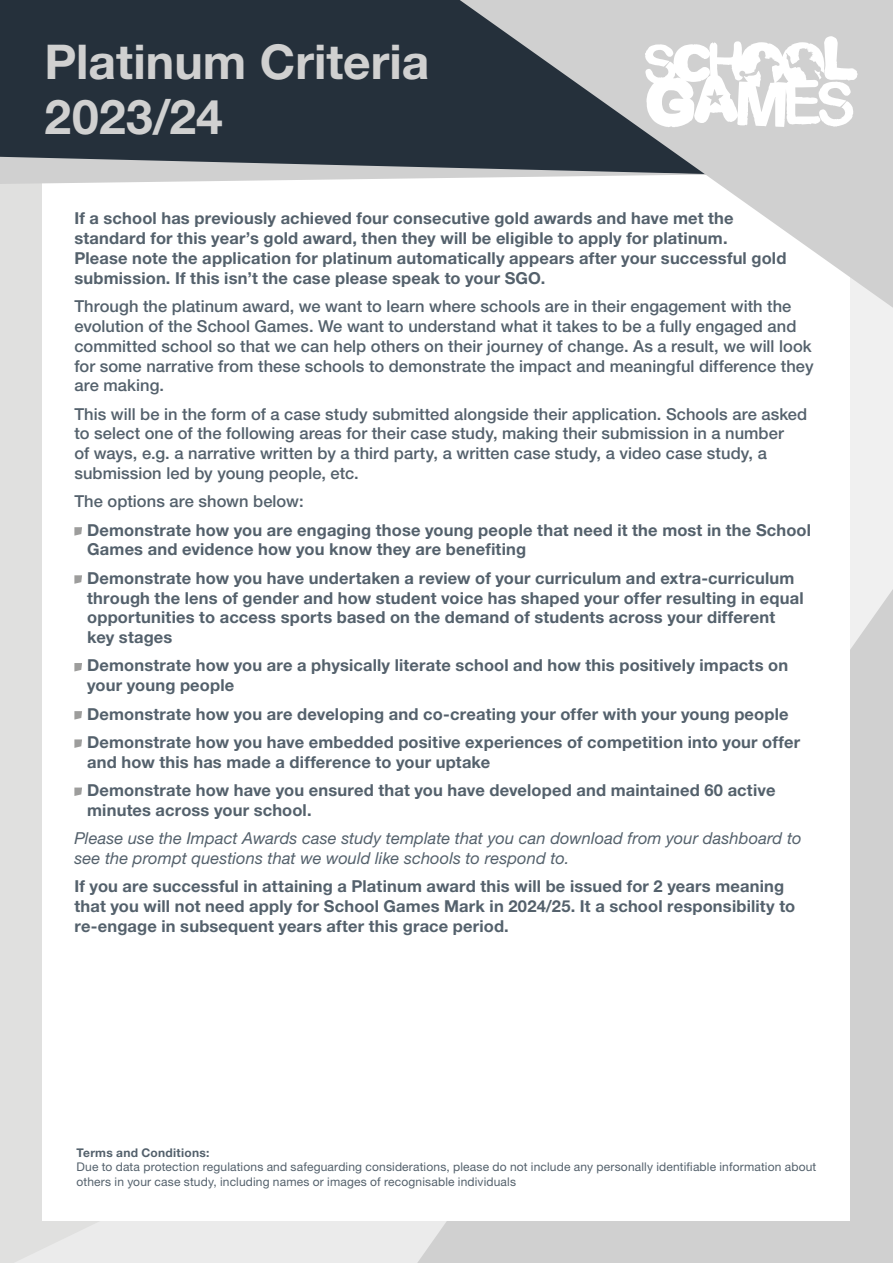
<style>
.page{position:relative;width:893px;height:1263px;background:#fff}
.page>*{position:absolute;margin:0;border:0;box-sizing:border-box;transform-origin:0 0}
.t1{font:700 48px/55.5px "Helvetica Neue LT Pro";color:#d0d0d0}
.t2{font:700 16.5px/19.8px "Helvetica Neue LT Pro";letter-spacing:.01em;color:#54616c}
.t3{font:500 16.5px/19.8px "Helvetica Neue LT Pro";letter-spacing:.005em;color:#54616c}
.t4{font:italic 16.5px/19.8px "Helvetica Neue LT Pro";letter-spacing:.005em;color:#54616c}
.t5{font:12px/14.4px "Helvetica Neue LT Pro";letter-spacing:.015em;color:#54616c}
.t6{font:700 12px "Helvetica Neue LT Pro";letter-spacing:.02em;color:#54616c}
</style>
<div class="page">
<div style="left:0;top:184px;width:42px;height:589px;background:#e0e0df"></div>
<div style="left:850px;top:308px;width:43px;height:281px;background:#f0f0f0"></div>
<svg style="left:14px;top:924px;width:403px;height:339px;background:#e7e7e6"></svg>
<div style="left:417px;top:589px;width:476px;height:674px;background:#d0d0d0"></div>
<div style="left:43px;top:43px;width:807px;height:1177px;background:#fff"></div>
<div style="left:0;top:0;width:460px;height:157px;background:#25303b"></div>
<svg style="left:0;top:157px;width:460px;height:27px;background:#b3b5b7"></svg>
<svg style="left:460px;top:0;width:433px;height:308px"></svg>
<svg style="left:645px;top:36px;width:212px;height:91px"></svg>
<svg style="left:74px;top:527px;width:8px;height:9px"></svg>
<svg style="left:74px;top:575px;width:8px;height:9px"></svg>
<svg style="left:74px;top:663px;width:8px;height:8px"></svg>
<svg style="left:74px;top:711px;width:8px;height:9px"></svg>
<svg style="left:74px;top:739px;width:8px;height:9px"></svg>
<svg style="left:74px;top:787px;width:8px;height:9px"></svg>
<h1 class="t1" style="left:45px;top:33px;width:386px">Platinum Criteria<br>2023/24</h1>
<p class="t2" style="left:74px;top:208px;width:713px">If a school has previously achieved four consecutive gold awards and have met the standard for this year’s gold award, then they will be eligible to apply for platinum.<br>Please note the application for platinum automatically appears after your successful gold submission. If this isn’t the case please speak to your SGO.</p>
<p class="t3" style="left:74px;top:296px;width:741px">Through the platinum award, we want to learn where schools are in their engagement with the evolution of the School Games. We want to understand what it takes to be a fully engaged and committed school so that we can help others on their journey of change. As a result, we will look for some narrative from these schools to demonstrate the impact and meaningful difference they are making.</p>
<p class="t3" style="left:74px;top:404px;width:734px">This will be in the form of a case study submitted alongside their application. Schools are asked to select one of the following areas for their case study, making their submission in a number<br>of ways, e.g. a narrative written by a third party, a written case study, a video case study, a submission led by young people, etc.</p>
<p class="t3" style="left:74px;top:491px;width:231px">The options are shown below:</p>
<p class="t2" style="left:87px;top:519px;width:725px">Demonstrate how you are engaging those young people that need it the most in the School<br>Games and evidence how you know they are benefiting</p>
<p class="t2" style="left:87px;top:567px;width:718px">Demonstrate how you have undertaken a review of your curriculum and extra-curriculum through the lens of gender and how student voice has shaped your offer resulting in equal opportunities to access sports based on the demand of students across your different key stages</p>
<p class="t2" style="left:87px;top:655px;width:702px">Demonstrate how you are a physically literate school and how this positively impacts on your young people</p>
<p class="t2" style="left:87px;top:699px;width:714px;line-height:28.3px">Demonstrate how you are developing and co-creating your offer with your young people<br>Demonstrate how you have embedded positive experiences of competition into your offer</p>
<p class="t2" style="left:87px;top:747px;width:690px;line-height:28.3px">and how this has made a difference to your uptake<br>Demonstrate how have you ensured that you have developed and maintained 60 active</p>
<p class="t2" style="left:87px;top:799px;width:226px">minutes across your school.</p>
<p class="t4" style="left:74px;top:828px;width:729px">Please use the Impact Awards case study template that you can download from your dashboard to see the prompt questions that we would like schools to respond to.</p>
<p class="t2" style="left:74px;top:876px;width:722px">If you are successful in attaining a Platinum award this will be issued for 2 years meaning that you will not need apply for School Games Mark in 2024/25. It a school responsibility to re-engage in subsequent years after this grace period.</p>
<p class="t6" style="left:77px;top:1145px;width:134px">Terms and Conditions:</p>
<p class="t5" style="left:77px;top:1159px;width:741px">Due to data protection regulations and safeguarding considerations, please do not include any personally identifiable information about others in your case study, including names or images of recognisable individuals</p>
</div>
